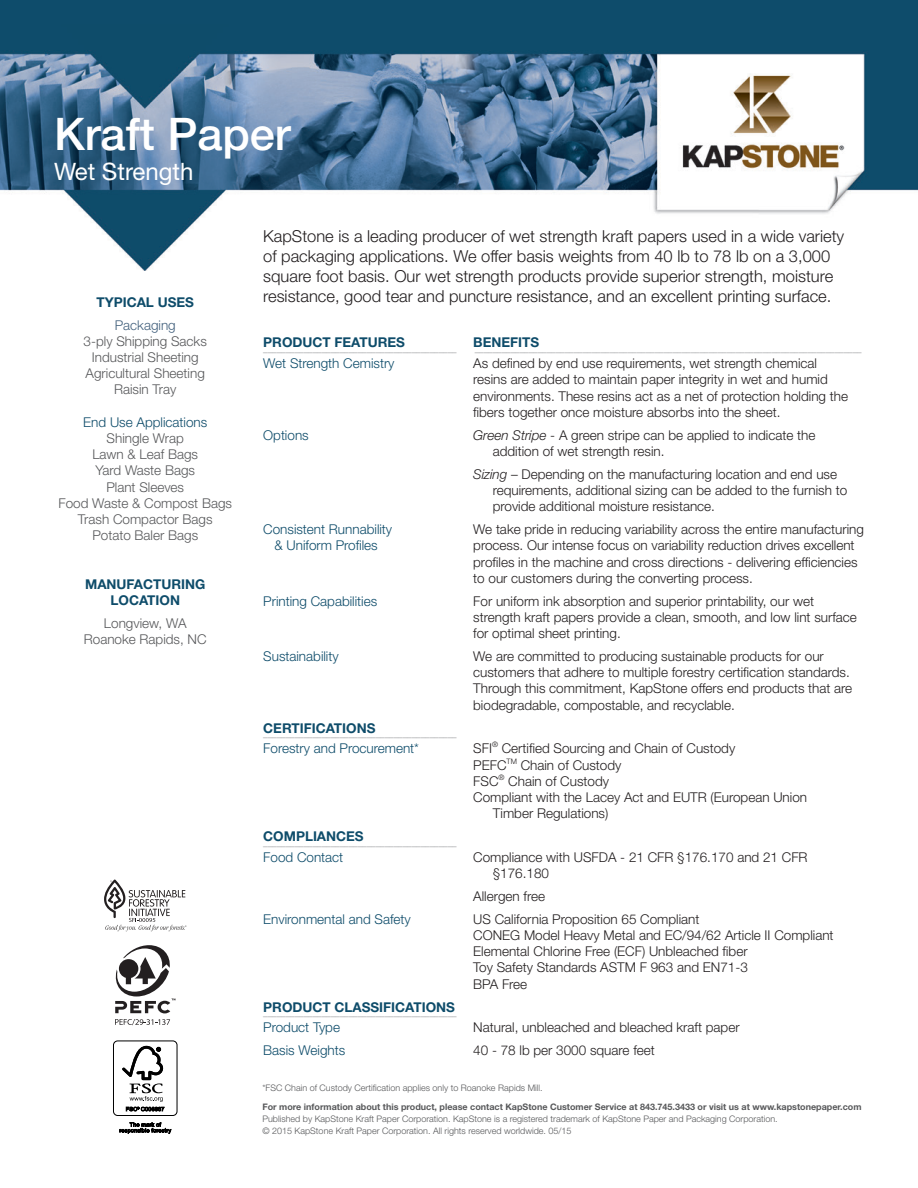
<style>
.page{position:relative;width:918px;height:1188px;background:#fff}
.page>*{position:absolute;margin:0;border:0;box-sizing:border-box;transform-origin:0 0}
.Product_Family_Name{font:500 45px "Helvetica Neue LT Std";color:#fff}
.Product_Name{font:24px "Helvetica Neue LT Std";color:#fff}
.Intro_Paragraph{font:300 16.5px/19.8px "Helvetica Neue LT Std";color:#231f20}
.ProdFeatBene_text{font:300 13.5px/16.2px "Helvetica Neue LT Std";color:#231f20}
.Typical_Uses_Locatio{font:300 13.5px "Helvetica Neue LT Std";color:#57585a}
.ProdFeatBene_text-2{font:300 13.5px "Helvetica Neue LT Std";color:#0e4c6a}
.ProdFeatBene_Header{font:700 13.5px "Helvetica Neue LT Std";color:#0e4c6a}
.Typical_Uses_Locatio-2{font:700 13.5px/16.2px "Helvetica Neue LT Std";color:#0e4c6a;text-align:center}
.Typical_Uses_Locatio-3{font:300 13.5px "Helvetica Neue LT Std";color:#0e4c6a}
.Typical_Uses_Locatio-4{font:300 13.5px "Helvetica Neue LT Std";color:#43617d}
.Underline{font:300 9px "Helvetica Neue LT Std";color:#808285}
.Copyright__light{font:300 9px "Helvetica Neue LT Std";color:#57585a}
.More_Info__bold{font:700 9px "Helvetica Neue LT Std";color:#57585a}
.More_Info__bold-2{font:300 9px "Helvetica Neue LT Std";color:#57585a}
.s1{font-style:italic}
</style>
<div class="page">
<img style="left:0;top:0;width:918px;height:270px">
<svg style="left:104px;top:880px;width:82px;height:51px"></svg>
<div style="left:113px;top:1041px;width:64px;height:75px;border:1px solid #000;border-radius:4px"></div>
<svg style="left:122px;top:1046px;width:42px;height:65px"></svg>
<svg style="left:120px;top:1122px;width:51px;height:12px"></svg>
<svg style="left:115px;top:945px;width:60px;height:68px"></svg>
<svg style="left:115px;top:1019px;width:55px;height:6px"></svg>
<p class="Product_Family_Name" style="left:54px;top:107px;width:238px">Kraft Paper</p>
<p class="Product_Name" style="left:54px;top:157px;width:141px">Wet Strength</p>
<p class="Typical_Uses_Locatio-2" style="left:96px;top:293px;width:99px">TYPICAL USES</p>
<p class="Typical_Uses_Locatio-4" style="left:115px;top:317px;width:63px">Packaging</p>
<p class="Typical_Uses_Locatio" style="left:84px;top:333px;width:125px">3-ply Shipping Sacks</p>
<p class="Typical_Uses_Locatio" style="left:92px;top:349px;width:108px">Industrial Sheeting</p>
<p class="Typical_Uses_Locatio" style="left:86px;top:365px;width:121px">Agricultural Sheeting</p>
<p class="Typical_Uses_Locatio" style="left:114px;top:381px;width:64px">Raisin Tray</p>
<p class="Typical_Uses_Locatio-3" style="left:83px;top:414px;width:126px">End Use Applications</p>
<p class="Typical_Uses_Locatio" style="left:107px;top:430px;width:79px">Shingle Wrap</p>
<p class="Typical_Uses_Locatio" style="left:92px;top:446px;width:107px">Lawn &amp; Leaf Bags</p>
<p class="Typical_Uses_Locatio" style="left:95px;top:462px;width:101px">Yard Waste Bags</p>
<p class="Typical_Uses_Locatio" style="left:106px;top:479px;width:79px">Plant Sleeves</p>
<p class="Typical_Uses_Locatio" style="left:58px;top:495px;width:175px">Food Waste &amp; Compost Bags</p>
<p class="Typical_Uses_Locatio" style="left:78px;top:511px;width:136px">Trash Compactor Bags</p>
<p class="Typical_Uses_Locatio" style="left:92px;top:527px;width:107px">Potato Baler Bags</p>
<p class="Typical_Uses_Locatio-2" style="left:85px;top:576px;width:122px">MANUFACTURING<br>LOCATION</p>
<p class="Typical_Uses_Locatio" style="left:104px;top:615px;width:84px">Longview, WA</p>
<p class="Typical_Uses_Locatio" style="left:84px;top:631px;width:124px">Roanoke Rapids, NC</p>
<p class="Intro_Paragraph" style="left:263px;top:226px;width:583px">KapStone is a leading producer of wet strength kraft papers used in a wide variety of packaging applications. We offer basis weights from 40 lb to 78 lb on a 3,000 square foot basis. Our wet strength products provide superior strength, moisture resistance, good tear and puncture resistance, and an excellent printing surface.</p>
<p class="ProdFeatBene_Header" style="left:263px;top:334px;width:143px">PRODUCT FEATURES</p>
<p class="ProdFeatBene_Header" style="left:473px;top:334px;width:68px">BENEFITS</p>
<p class="Underline" style="left:263px;top:343px;width:195px">___________________________________________</p>
<p class="Underline" style="left:475px;top:343px;width:388px">______________________________________________________________________________________</p>
<p class="ProdFeatBene_text-2" style="left:263px;top:355px;width:133px">Wet Strength Cemistry</p>
<p class="ProdFeatBene_text" style="left:473px;top:355px;width:376px">As defined by end use requirements, wet strength chemical resins are added to maintain paper integrity in wet and humid environments. These resins act as a net of protection holding the fibers together once moisture absorbs into the sheet.</p>
<p class="ProdFeatBene_text-2" style="left:263px;top:427px;width:47px">Options</p>
<p class="ProdFeatBene_text" style="left:493px;top:426px;width:324px;text-indent:-19px"><span class="s1">Green Stripe</span> - A green stripe can be applied to indicate the addition of wet strength resin.</p>
<p class="ProdFeatBene_text" style="left:493px;top:466px;width:356px;text-indent:-19px"><span class="s1">Sizing</span> – Depending on the manufacturing location and end use requirements, additional sizing can be added to the furnish to provide additional moisture resistance.</p>
<p class="ProdFeatBene_text-2" style="left:263px;top:521px;width:130px">Consistent Runnability</p>
<p class="ProdFeatBene_text" style="left:473px;top:521px;width:392px">We take pride in reducing variability across the entire manufacturing</p>
<p class="ProdFeatBene_text-2" style="left:275px;top:537px;width:105px">&amp; Uniform Profiles</p>
<p class="ProdFeatBene_text" style="left:473px;top:537px;width:386px">process. Our intense focus on variability reduction drives excellent profiles in the machine and cross directions - delivering efficiencies to our customers during the converting process.</p>
<p class="ProdFeatBene_text-2" style="left:263px;top:593px;width:116px">Printing Capabilities</p>
<p class="ProdFeatBene_text" style="left:473px;top:593px;width:385px">For uniform ink absorption and superior printability, our wet strength kraft papers provide a clean, smooth, and low lint surface for optimal sheet printing.</p>
<p class="ProdFeatBene_text-2" style="left:263px;top:648px;width:77px">Sustainability</p>
<p class="ProdFeatBene_text" style="left:473px;top:648px;width:381px">We are committed to producing sustainable products for our customers that adhere to multiple forestry certification standards.<br>Through this commitment, KapStone offers end products that are biodegradable, compostable, and recyclable.</p>
<p class="ProdFeatBene_Header" style="left:263px;top:719px;width:114px">CERTIFICATIONS</p>
<p class="Underline" style="left:263px;top:728px;width:195px">___________________________________________</p>
<p class="ProdFeatBene_text-2" style="left:263px;top:740px;width:157px">Forestry and Procurement*</p>
<p class="ProdFeatBene_text" style="left:473px;top:740px;width:264px">SFI<sup>®</sup> Certified Sourcing and Chain of Custody</p>
<p class="ProdFeatBene_text" style="left:473px;top:756px;width:150px">PEFC<sup>TM</sup> Chain of Custody</p>
<p class="ProdFeatBene_text" style="left:473px;top:773px;width:137px">FSC<sup>®</sup> Chain of Custody</p>
<p class="ProdFeatBene_text" style="left:473px;top:789px;width:335px">Compliant with the Lacey Act and EUTR (European Union</p>
<p class="ProdFeatBene_text" style="left:493px;top:805px;width:117px">Timber Regulations)</p>
<p class="ProdFeatBene_Header" style="left:263px;top:828px;width:102px">COMPLIANCES</p>
<p class="Underline" style="left:263px;top:837px;width:195px">___________________________________________</p>
<p class="ProdFeatBene_text-2" style="left:263px;top:849px;width:82px">Food Contact</p>
<p class="ProdFeatBene_text" style="left:493px;top:849px;width:316px;text-indent:-19px">Compliance with USFDA - 21 CFR §176.170 and 21 CFR §176.180</p>
<p class="ProdFeatBene_text" style="left:473px;top:888px;width:73px">Allergen free</p>
<p class="ProdFeatBene_text-2" style="left:263px;top:911px;width:149px">Environmental and Safety</p>
<p class="ProdFeatBene_text" style="left:473px;top:911px;width:362px">US California Proposition 65 Compliant<br>CONEG Model Heavy Metal and EC/94/62 Article II Compliant Elemental Chlorine Free (ECF) Unbleached fiber<br>Toy Safety Standards ASTM F 963 and EN71-3</p>
<p class="ProdFeatBene_text" style="left:473px;top:975px;width:56px">BPA Free</p>
<p class="ProdFeatBene_Header" style="left:263px;top:998px;width:193px">PRODUCT CLASSIFICATIONS</p>
<p class="Underline" style="left:263px;top:1007px;width:195px">___________________________________________</p>
<p class="ProdFeatBene_text-2" style="left:263px;top:1019px;width:78px">Product Type</p>
<p class="ProdFeatBene_text" style="left:473px;top:1019px;width:268px">Natural, unbleached and bleached kraft paper</p>
<p class="ProdFeatBene_text-2" style="left:263px;top:1042px;width:83px">Basis Weights</p>
<p class="ProdFeatBene_text" style="left:473px;top:1042px;width:183px">40 - 78 lb per 3000 square feet</p>
<p class="More_Info__bold-2" style="left:262px;top:1083px;width:282px">*FSC Chain of Custody Certification applies only to Roanoke Rapids Mill.</p>
<p class="More_Info__bold" style="left:262px;top:1101px;width:601px">For more information about this product, please contact KapStone Customer Service at 843.745.3433 or visit us at www.kapstonepaper.com</p>
<p class="Copyright__light" style="left:262px;top:1113px;width:517px">Published by KapStone Kraft Paper Corporation. KapStone is a registered trademark of KapStone Paper and Packaging Corporation.</p>
<p class="Copyright__light" style="left:262px;top:1125px;width:311px">© 2015 KapStone Kraft Paper Corporation. All rights reserved worldwide. 05/15</p>
</div>
